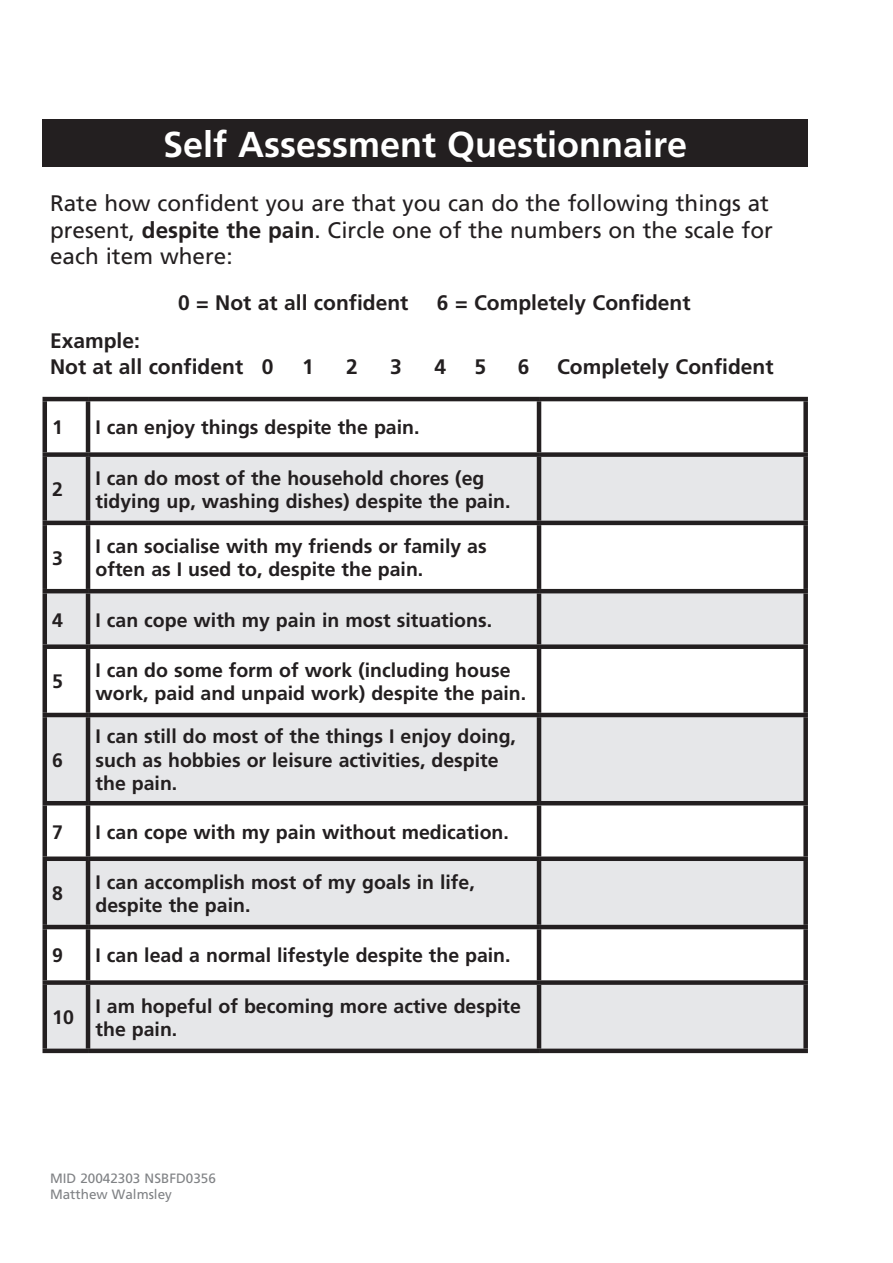
<style>
.page{position:relative;width:893px;height:1263px;background:#fff}
.page>*{position:absolute;margin:0;border:0;box-sizing:border-box;transform-origin:0 0}
.t1{font:700 36px "Frutiger";color:#fff}
.t2{font:22.5px/26.2px "Frutiger";color:#231f20}
.t3{font:700 21px/25.2px "Frutiger";color:#231f20}
.t4{font:700 19.5px/23.4px "Frutiger";color:#231f20}
.t5{font:13.5px/16.2px "Frutiger";color:#808285}
.s1{font-weight:700}
</style>
<div class="page">
<div style="left:43px;top:119px;width:765px;height:47px;background:#231f20"></div>
<svg style="left:47px;top:457px;width:756px;height:591px;fill:#e6e7e9"></svg>
<hr style="left:43px;top:397px;width:45px;height:4px;background:#231f20">
<hr style="left:43px;top:401px;width:4px;height:51px;background:#231f20">
<hr style="left:88px;top:397px;width:451px;height:4px;background:#231f20">
<hr style="left:86px;top:401px;width:4px;height:51px;background:#231f20">
<hr style="left:539px;top:397px;width:269px;height:4px;background:#231f20">
<hr style="left:537px;top:401px;width:4px;height:51px;background:#231f20">
<div style="left:803px;top:401px;width:5px;height:51px;background:#231f20"></div>
<div style="left:43px;top:452px;width:45px;height:5px;background:#231f20"></div>
<hr style="left:43px;top:457px;width:4px;height:64px;background:#231f20">
<div style="left:88px;top:452px;width:451px;height:5px;background:#231f20"></div>
<hr style="left:86px;top:457px;width:4px;height:64px;background:#231f20">
<div style="left:539px;top:452px;width:269px;height:5px;background:#231f20"></div>
<hr style="left:537px;top:457px;width:4px;height:64px;background:#231f20">
<div style="left:803px;top:457px;width:5px;height:64px;background:#231f20"></div>
<hr style="left:43px;top:521px;width:45px;height:4px;background:#231f20">
<hr style="left:43px;top:525px;width:4px;height:64px;background:#231f20">
<hr style="left:88px;top:521px;width:451px;height:4px;background:#231f20">
<hr style="left:86px;top:525px;width:4px;height:64px;background:#231f20">
<hr style="left:539px;top:521px;width:269px;height:4px;background:#231f20">
<hr style="left:537px;top:525px;width:4px;height:64px;background:#231f20">
<div style="left:803px;top:525px;width:5px;height:64px;background:#231f20"></div>
<hr style="left:43px;top:589px;width:45px;height:4px;background:#231f20">
<hr style="left:43px;top:593px;width:4px;height:51px;background:#231f20">
<hr style="left:88px;top:589px;width:451px;height:4px;background:#231f20">
<hr style="left:86px;top:593px;width:4px;height:51px;background:#231f20">
<hr style="left:539px;top:589px;width:269px;height:4px;background:#231f20">
<hr style="left:537px;top:593px;width:4px;height:51px;background:#231f20">
<div style="left:803px;top:593px;width:5px;height:51px;background:#231f20"></div>
<div style="left:43px;top:644px;width:45px;height:5px;background:#231f20"></div>
<hr style="left:43px;top:649px;width:4px;height:64px;background:#231f20">
<div style="left:88px;top:644px;width:451px;height:5px;background:#231f20"></div>
<hr style="left:86px;top:649px;width:4px;height:64px;background:#231f20">
<div style="left:539px;top:644px;width:269px;height:5px;background:#231f20"></div>
<hr style="left:537px;top:649px;width:4px;height:64px;background:#231f20">
<div style="left:803px;top:649px;width:5px;height:64px;background:#231f20"></div>
<hr style="left:43px;top:713px;width:45px;height:4px;background:#231f20">
<hr style="left:43px;top:717px;width:4px;height:84px;background:#231f20">
<hr style="left:88px;top:713px;width:451px;height:4px;background:#231f20">
<hr style="left:86px;top:717px;width:4px;height:84px;background:#231f20">
<hr style="left:539px;top:713px;width:269px;height:4px;background:#231f20">
<hr style="left:537px;top:717px;width:4px;height:84px;background:#231f20">
<div style="left:803px;top:717px;width:5px;height:84px;background:#231f20"></div>
<hr style="left:43px;top:801px;width:45px;height:4px;background:#231f20">
<hr style="left:43px;top:805px;width:4px;height:51px;background:#231f20">
<hr style="left:88px;top:801px;width:451px;height:4px;background:#231f20">
<hr style="left:86px;top:805px;width:4px;height:51px;background:#231f20">
<hr style="left:539px;top:801px;width:269px;height:4px;background:#231f20">
<hr style="left:537px;top:805px;width:4px;height:51px;background:#231f20">
<div style="left:803px;top:805px;width:5px;height:51px;background:#231f20"></div>
<div style="left:43px;top:856px;width:45px;height:5px;background:#231f20"></div>
<hr style="left:43px;top:861px;width:4px;height:64px;background:#231f20">
<div style="left:88px;top:856px;width:451px;height:5px;background:#231f20"></div>
<hr style="left:86px;top:861px;width:4px;height:64px;background:#231f20">
<div style="left:539px;top:856px;width:269px;height:5px;background:#231f20"></div>
<hr style="left:537px;top:861px;width:4px;height:64px;background:#231f20">
<div style="left:803px;top:861px;width:5px;height:64px;background:#231f20"></div>
<hr style="left:43px;top:925px;width:45px;height:4px;background:#231f20">
<hr style="left:43px;top:929px;width:4px;height:51px;background:#231f20">
<hr style="left:88px;top:925px;width:451px;height:4px;background:#231f20">
<hr style="left:86px;top:929px;width:4px;height:51px;background:#231f20">
<hr style="left:539px;top:925px;width:269px;height:4px;background:#231f20">
<hr style="left:537px;top:929px;width:4px;height:51px;background:#231f20">
<div style="left:803px;top:929px;width:5px;height:51px;background:#231f20"></div>
<div style="left:43px;top:980px;width:45px;height:5px;background:#231f20"></div>
<hr style="left:43px;top:985px;width:4px;height:63px;background:#231f20">
<div style="left:88px;top:980px;width:451px;height:5px;background:#231f20"></div>
<hr style="left:86px;top:985px;width:4px;height:63px;background:#231f20">
<div style="left:539px;top:980px;width:269px;height:5px;background:#231f20"></div>
<hr style="left:537px;top:985px;width:4px;height:63px;background:#231f20">
<div style="left:803px;top:985px;width:5px;height:63px;background:#231f20"></div>
<div style="left:43px;top:1048px;width:45px;height:5px;background:#231f20"></div>
<div style="left:88px;top:1048px;width:451px;height:5px;background:#231f20"></div>
<div style="left:539px;top:1048px;width:269px;height:5px;background:#231f20"></div>
<h1 class="t1" style="left:163px;top:123px;width:526px">Self Assessment Questionnaire</h1>
<p class="t2" style="left:50px;top:190px;width:724px">Rate how confident you are that you can do the following things at present, <span class="s1">despite the pain</span>. Circle one of the numbers on the scale for each item where:</p>
<p class="t3" style="left:178px;top:290px;width:232px">0 = Not at all confident</p>
<p class="t3" style="left:437px;top:290px;width:255px">6 = Completely Confident</p>
<p class="t3" style="left:50px;top:328px;width:225px">Example:<br>Not at all confident 0</p>
<p class="t3" style="left:302px;top:353px;width:13px">1</p>
<p class="t3" style="left:346px;top:353px;width:13px">2</p>
<p class="t3" style="left:390px;top:353px;width:13px">3</p>
<p class="t3" style="left:435px;top:353px;width:13px">4</p>
<p class="t3" style="left:474px;top:353px;width:13px">5</p>
<p class="t3" style="left:518px;top:353px;width:13px">6</p>
<p class="t3" style="left:557px;top:353px;width:218px">Completely Confident</p>
<p class="t4" style="left:52px;top:416px;width:12px">1</p>
<p class="t4" style="left:96px;top:416px;width:326px">I can enjoy things despite the pain.</p>
<p class="t4" style="left:52px;top:478px;width:12px">2</p>
<p class="t4" style="left:52px;top:546px;width:12px">3</p>
<p class="t4" style="left:96px;top:466px;width:416px">I can do most of the household chores (eg tidying up, washing dishes) despite the pain.</p>
<p class="t4" style="left:96px;top:534px;width:393px">I can socialise with my friends or family as often as I used to, despite the pain.</p>
<p class="t4" style="left:52px;top:608px;width:12px">4</p>
<p class="t4" style="left:96px;top:608px;width:398px">I can cope with my pain in most situations.</p>
<p class="t4" style="left:52px;top:670px;width:12px">5</p>
<p class="t4" style="left:52px;top:748px;width:12px">6</p>
<p class="t4" style="left:96px;top:658px;width:432px">I can do some form of work (including house work, paid and unpaid work) despite the pain.</p>
<p class="t4" style="left:96px;top:725px;width:422px">I can still do most of the things I enjoy doing, such as hobbies or leisure activities, despite the pain.</p>
<p class="t4" style="left:52px;top:820px;width:12px">7</p>
<p class="t4" style="left:96px;top:820px;width:415px">I can cope with my pain without medication.</p>
<p class="t4" style="left:52px;top:882px;width:12px">8</p>
<p class="t4" style="left:96px;top:870px;width:381px">I can accomplish most of my goals in life, despite the pain.</p>
<p class="t4" style="left:52px;top:944px;width:12px">9</p>
<p class="t4" style="left:96px;top:944px;width:417px">I can lead a normal lifestyle despite the pain.</p>
<p class="t4" style="left:52px;top:1006px;width:23px">10</p>
<p class="t4" style="left:96px;top:994px;width:427px">I am hopeful of becoming more active despite the pain.</p>
<p class="t5" style="left:50px;top:1170px;width:167px">MID 20042303 NSBFD0356<br>Matthew Walmsley</p>
</div>
